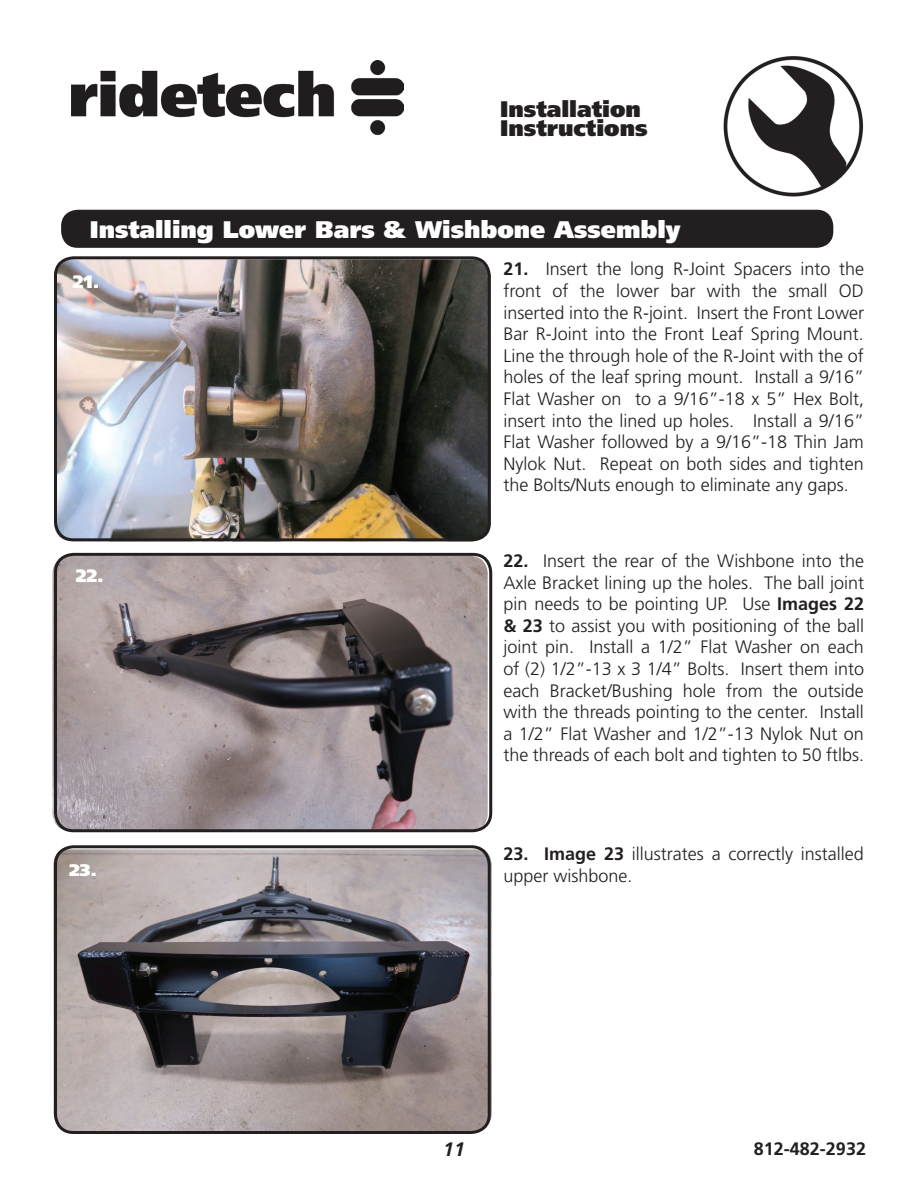
<style>
.page{position:relative;width:918px;height:1188px;background:#fff}
.page>*{position:absolute;margin:0;border:0;box-sizing:border-box;transform-origin:0 0}
.t1{font:900 24px "Frutiger";color:#fff}
.t2{font:900 22.5px/19.5px "Frutiger";color:#231f20}
.t3{font:italic 700 19.5px "Frutiger";color:#231f20}
.t4{font:300 18px/21.6px "Frutiger";color:#231f20;text-align:justify}
.t5{font:700 18px "Frutiger";color:#231f20}
.t6{font:900 18px "Frutiger";color:#fff}
.t7{font:900 16.8px "Frutiger";color:#fff;scale:1.07 1}
.s1{font-weight:700}
</style>
<div class="page">
<img style="left:723px;top:56px;width:140px;height:141px">
<img style="left:72px;top:61px;width:331px;height:75px">
<img style="left:54px;top:259px;width:437px;height:282px;border-radius:18px">
<img style="left:53px;top:849px;width:439px;height:281px">
<img style="left:53px;top:556px;width:435px;height:275px;border-radius:18px">
<div style="left:54px;top:553px;width:438px;height:279px;border:3px solid #231f20;border-radius:18px"></div>
<div style="left:61px;top:210px;width:772px;height:38px;background:#231f20;border-radius:17px"></div>
<div style="left:54px;top:845px;width:437px;height:289px;border:3px solid #231f20;border-radius:18px"></div>
<div style="left:54px;top:256px;width:437px;height:285px;border:3px solid #231f20;border-radius:18px"></div>
<p class="t2" style="left:500px;top:101px;width:149px">Installation<br>Instructions</p>
<h1 class="t1" style="left:90px;top:220px;width:592px">Installing Lower Bars &amp; Wishbone Assembly</h1>
<p class="t4" style="left:504px;top:260px;width:362px"><span class="s1">21.</span> Insert the long R-Joint Spacers into the front of the lower bar with the small OD inserted into the R-joint. Insert the Front Lower Bar R-Joint into the Front Leaf Spring Mount.<br>Line the through hole of the R-Joint with the of holes of the leaf spring mount. Install a 9/16” Flat Washer on to a 9/16”-18 x 5” Hex Bolt, insert into the lined up holes. Install a 9/16” Flat Washer followed by a 9/16”-18 Thin Jam Nylok Nut. Repeat on both sides and tighten the Bolts/Nuts enough to eliminate any gaps.</p>
<p class="t6" style="left:73px;top:274px;width:28px">21.</p>
<p class="t6" style="left:76px;top:568px;width:29px">22.</p>
<p class="t7" style="left:69px;top:863px;width:28px">23.</p>
<p class="t4" style="left:504px;top:551px;width:362px"><span class="s1">22.</span> Insert the rear of the Wishbone into the Axle Bracket lining up the holes. The ball joint pin needs to be pointing UP. Use <span class="s1">Images 22 &amp; 23</span> to assist you with positioning of the ball joint pin. Install a 1/2” Flat Washer on each of (2) 1/2”-13 x 3 1/4” Bolts. Insert them into each Bracket/Bushing hole from the outside with the threads pointing to the center. Install a 1/2” Flat Washer and 1/2”-13 Nylok Nut on the threads of each bolt and tighten to 50 ftlbs.</p>
<p class="t4" style="left:504px;top:845px;width:362px"><span class="s1">23. Image 23</span> illustrates a correctly installed upper wishbone.</p>
<p class="t3" style="left:443px;top:1142px;width:23px">11</p>
<p class="t5" style="left:754px;top:1142px;width:114px">812-482-2932</p>
</div>
